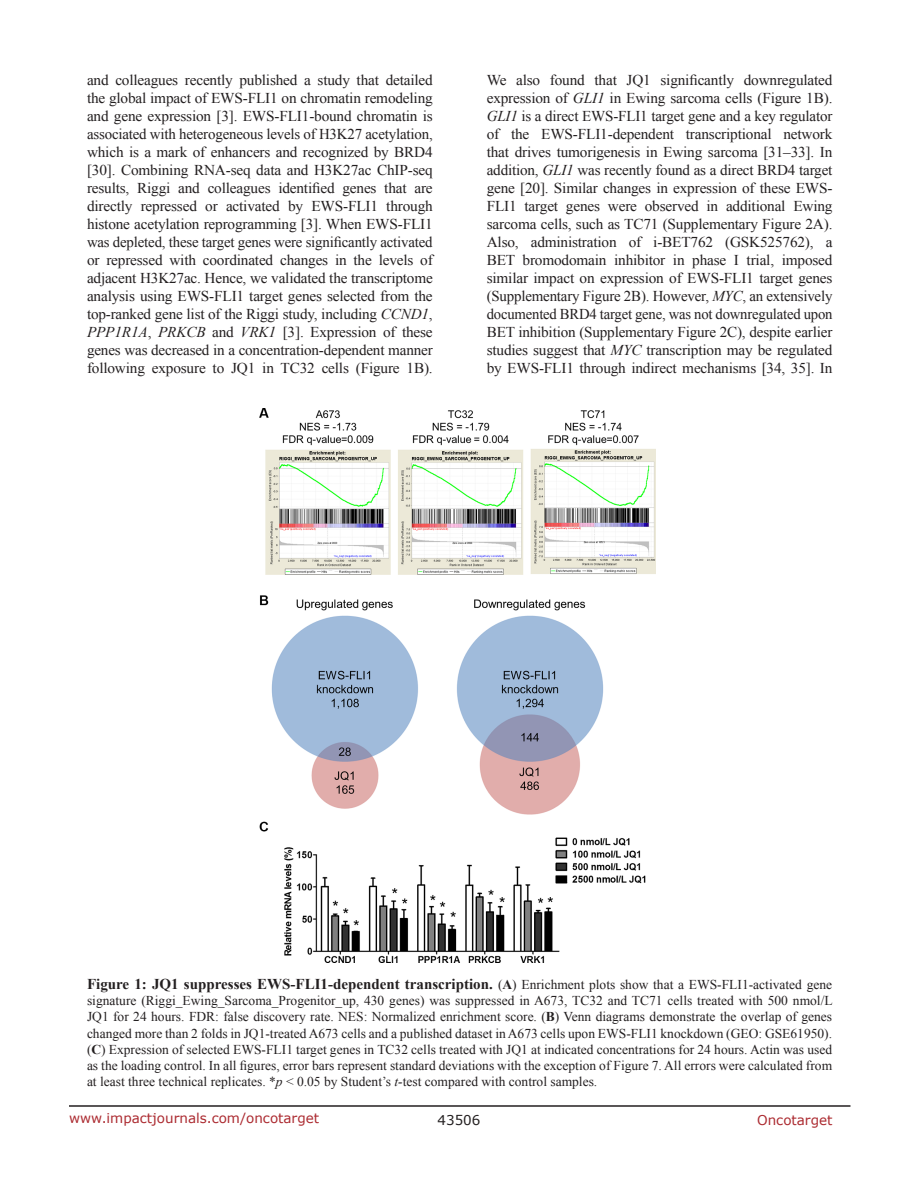
<style>
.page{position:relative;width:918px;height:1188px;background:#fff}
.page>*{position:absolute;margin:0;border:0;box-sizing:border-box;transform-origin:0 0}
.t1{font:15px/18px "Times New Roman";letter-spacing:-.01em;color:#231f20;text-align:justify}
.t2{font:700 15px "Times New Roman";color:#231f20}
.t3{font:13.5px/16.2px "Times New Roman";color:#231f20;text-align:justify}
.t4{font:13.5px "Verdana";color:#ac2b31}
.t5{font:13.5px "Verdana";color:#231f20}
.s1{font-style:italic}
.s2{font-weight:400;font-size:13.5px}
.s3{font-size:13.5px}
.s4{font-weight:700}
</style>
<div class="page">
<hr style="left:69px;top:1105px;width:781px;height:2px;background:#231f20">
<img style="left:260px;top:408px;width:396px;height:554px">
<p class="t1" style="left:87px;top:71px;width:347px">and colleagues recently published a study that detailed the global impact of EWS-FLI1 on chromatin remodeling and gene expression [3]. EWS-FLI1-bound chromatin is associated with heterogeneous levels of H3K27 acetylation, which is a mark of enhancers and recognized by BRD4 [30]. Combining RNA-seq data and H3K27ac ChIP-seq results, Riggi and colleagues identified genes that are directly repressed or activated by EWS-FLI1 through histone acetylation reprogramming [3]. When EWS-FLI1 was depleted, these target genes were significantly activated or repressed with coordinated changes in the levels of adjacent H3K27ac. Hence, we validated the transcriptome analysis using EWS-FLI1 target genes selected from the top-ranked gene list of the Riggi study, including <span class="s1">CCND1</span>, <span class="s1">PPP1R1A</span>, <span class="s1">PRKCB</span> and <span class="s1">VRK1</span> [3]. Expression of these genes was decreased in a concentration-dependent manner following exposure to JQ1 in TC32 cells (Figure 1B).</p>
<p class="t1" style="left:487px;top:71px;width:347px">We also found that JQ1 significantly downregulated expression of <span class="s1">GLI1</span> in Ewing sarcoma cells (Figure 1B).<br><span class="s1">GLI1</span> is a direct EWS-FLI1 target gene and a key regulator of the EWS-FLI1-dependent transcriptional network that drives tumorigenesis in Ewing sarcoma [31–33]. In addition, <span class="s1">GLI1</span> was recently found as a direct BRD4 target gene [20]. Similar changes in expression of these EWS-FLI1 target genes were observed in additional Ewing sarcoma cells, such as TC71 (Supplementary Figure 2A).<br>Also, administration of i-BET762 (GSK525762), a BET bromodomain inhibitor in phase I trial, imposed similar impact on expression of EWS-FLI1 target genes (Supplementary Figure 2B). However, <span class="s1">MYC</span>, an extensively documented BRD4 target gene, was not downregulated upon BET inhibition (Supplementary Figure 2C), despite earlier studies suggest that <span class="s1">MYC</span> transcription may be regulated by EWS-FLI1 through indirect mechanisms [34, 35]. In</p>
<p class="t2" style="left:87px;top:974px;width:747px">Figure 1: JQ1 suppresses EWS-FLI1-dependent transcription. <span class="s2">(</span><span class="s3">A</span><span class="s2">) Enrichment plots show that a EWS-FLI1-activated gene</span></p>
<p class="t3" style="left:87px;top:992px;width:747px">signature (Riggi_Ewing_Sarcoma_Progenitor_up, 430 genes) was suppressed in A673, TC32 and TC71 cells treated with 500 nmol/L JQ1 for 24 hours. FDR: false discovery rate. NES: Normalized enrichment score. (<span class="s4">B</span>) Venn diagrams demonstrate the overlap of genes changed more than 2 folds in JQ1-treated A673 cells and a published dataset in A673 cells upon EWS-FLI1 knockdown (GEO: GSE61950). (<span class="s4">C</span>) Expression of selected EWS-FLI1 target genes in TC32 cells treated with JQ1 at indicated concentrations for 24 hours. Actin was used as the loading control. In all figures, error bars represent standard deviations with the exception of Figure 7. All errors were calculated from at least three technical replicates. *<span class="s1">p</span> &lt; 0.05 by Student’s <span class="s1">t-</span>test compared with control samples.</p>
<p class="t4" style="left:69px;top:1109px;width:252px">www.impactjournals.com/oncotarget</p>
<p class="t5" style="left:438px;top:1111px;width:44px">43506</p>
<p class="t4" style="left:757px;top:1111px;width:77px">Oncotarget</p>
</div>
